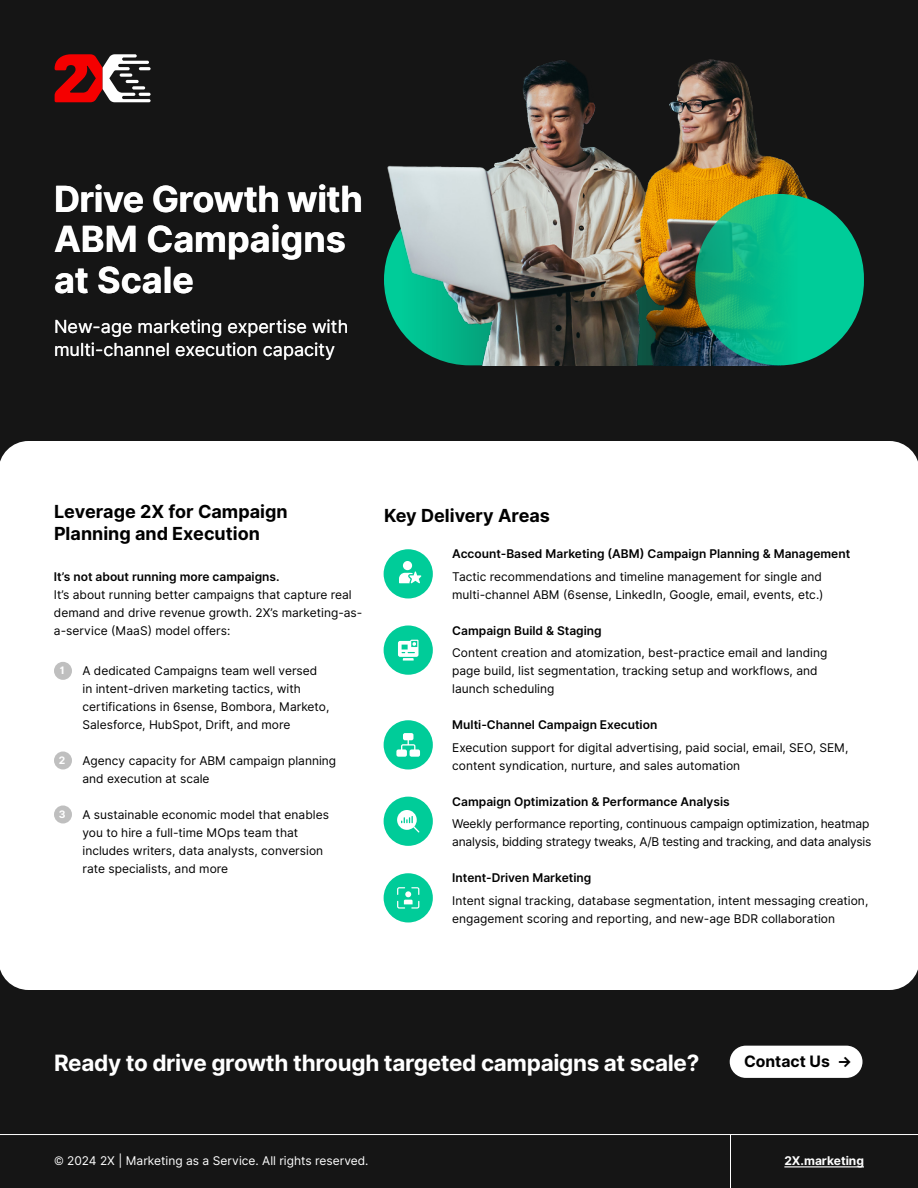
<style>
.page{position:relative;width:918px;height:1188px;background:#151515}
.page>*{position:absolute;margin:0;border:0;box-sizing:border-box;transform-origin:0 0}
.t1{font:700 36px/40.5px "Inter";color:#fff}
.t2{font:700 22.5px "Inter";letter-spacing:-.015em;color:#fff}
.t3{font:18px/22.5px "Inter";color:#fff}
.t4{font:700 18px/22.5px "Inter";color:#000}
.t5{font:700 15.75px "Inter";color:#000}
.t6{font:12px/18px "Inter";color:#000}
.t7{font:600 12px "Inter";color:#000}
.t8{font:12px/18px "Inter";letter-spacing:-.02em;color:#000}
.t9{font:12px "Inter";color:#fff}
.t10{font:700 12px "Inter";color:#fff}
.t11{font:700 10.35px "Inter";color:#fff}
</style>
<div class="page">
<hr style="left:784px;top:1166px;width:80px;height:1px;background:#fff">
<hr style="left:0;top:1134px;width:918px;height:1px;background:#fff">
<hr style="left:730px;top:1135px;width:1px;height:53px;background:#fff">
<svg style="left:55px;top:54px;width:96px;height:48px"></svg>
<div style="left:0;top:441px;width:918px;height:549px;background:#fff"></div>
<div style="left:54px;top:662px;width:18px;height:18px;background:#bfbfbf;border-radius:50%"></div>
<div style="left:54px;top:752px;width:18px;height:18px;background:#bfbfbf;border-radius:50%"></div>
<div style="left:54px;top:806px;width:18px;height:18px;background:#bfbfbf;border-radius:50%"></div>
<div style="left:730px;top:1046px;width:133px;height:32px;background:#fff;border-radius:16px"></div>
<div style="left:384px;top:873px;width:49px;height:49px;background:#0c9;border-radius:50%"></div>
<div style="left:384px;top:797px;width:49px;height:49px;background:#0c9;border-radius:50%"></div>
<div style="left:384px;top:720px;width:49px;height:50px;background:#0c9;border-radius:50%"></div>
<div style="left:384px;top:625px;width:49px;height:50px;background:#0c9;border-radius:50%"></div>
<div style="left:384px;top:549px;width:49px;height:49px;background:#0c9;border-radius:50%"></div>
<img style="left:385px;top:59px;width:446px;height:306px">
<svg style="left:695px;top:194px;width:169px;height:171px;background:#08c08e"></svg>
<div style="left:403px;top:561px;width:9px;height:9px;background:#fff;border-radius:50%"></div>
<svg style="left:399px;top:571px;width:22px;height:12px"></svg>
<svg style="left:398px;top:640px;width:20px;height:21px"></svg>
<svg style="left:396px;top:733px;width:24px;height:24px"></svg>
<svg style="left:397px;top:887px;width:22px;height:22px"></svg>
<svg style="left:397px;top:810px;width:22px;height:22px"></svg>
<h1 class="t1" style="left:54px;top:179px;width:310px">Drive Growth with<br>ABM Campaigns at Scale</h1>
<h3 class="t3" style="left:54px;top:315px;width:296px">New-age marketing expertise with multi-channel execution capacity</h3>
<h3 class="t4" style="left:54px;top:500px;width:235px">Leverage 2X for Campaign<br>Planning and Execution</h3>
<p class="t7" style="left:54px;top:567px;width:227px">It’s not about running more campaigns.</p>
<p class="t6" style="left:54px;top:585px;width:310px">It’s about running better campaigns that capture real demand and drive revenue growth. 2X’s marketing-as&shy;a-service (MaaS) model offers:</p>
<p class="t11" style="left:60px;top:663px;width:6px">1</p>
<p class="t11" style="left:59px;top:753px;width:8px">2</p>
<p class="t11" style="left:59px;top:807px;width:8px">3</p>
<p class="t6" style="left:82px;top:662px;width:248px">A dedicated Campaigns team well versed in intent-driven marketing tactics, with certifications in 6sense, Bombora, Marketo, Salesforce, HubSpot, Drift, and more</p>
<p class="t6" style="left:82px;top:752px;width:255px">Agency capacity for ABM campaign planning and execution at scale</p>
<p class="t6" style="left:82px;top:806px;width:248px">A sustainable economic model that enables you to hire a full-time MOps team that includes writers, data analysts, conversion rate specialists, and more</p>
<h3 class="t4" style="left:384px;top:505px;width:168px">Key Delivery Areas</h3>
<p class="t7" style="left:452px;top:545px;width:400px">Account-Based Marketing (ABM) Campaign Planning &amp; Management</p>
<p class="t6" style="left:452px;top:567px;width:373px">Tactic recommendations and timeline management for single and multi-channel ABM (6sense, LinkedIn, Google, email, events, etc.)</p>
<p class="t7" style="left:452px;top:621px;width:151px">Campaign Build &amp; Staging</p>
<p class="t6" style="left:452px;top:644px;width:377px">Content creation and atomization, best-practice email and landing page build, list segmentation, tracking setup and workflows, and launch scheduling</p>
<p class="t7" style="left:452px;top:716px;width:207px">Multi-Channel Campaign Execution</p>
<p class="t6" style="left:452px;top:738px;width:398px">Execution support for digital advertising, paid social, email, SEO, SEM, content syndication, nurture, and sales automation</p>
<p class="t7" style="left:452px;top:792px;width:279px">Campaign Optimization &amp; Performance Analysis</p>
<p class="t8" style="left:452px;top:815px;width:421px">Weekly performance reporting, continuous campaign optimization, heatmap analysis, bidding strategy tweaks, A/B testing and tracking, and data analysis</p>
<p class="t7" style="left:452px;top:869px;width:141px">Intent-Driven Marketing</p>
<p class="t6" style="left:452px;top:891px;width:418px">Intent signal tracking, database segmentation, intent messaging creation, engagement scoring and reporting, and new-age BDR collaboration</p>
<h2 class="t2" style="left:54px;top:1046px;width:647px">Ready to drive growth through targeted campaigns at scale?</h2>
<h3 class="t5" style="left:744px;top:1050px;width:110px">Contact Us →</h3>
<p class="t9" style="left:54px;top:1152px;width:316px">© 2024 2X | Marketing as a Service. All rights reserved.</p>
<p class="t10" style="left:784px;top:1152px;width:81px">2X.marketing</p>
</div>
